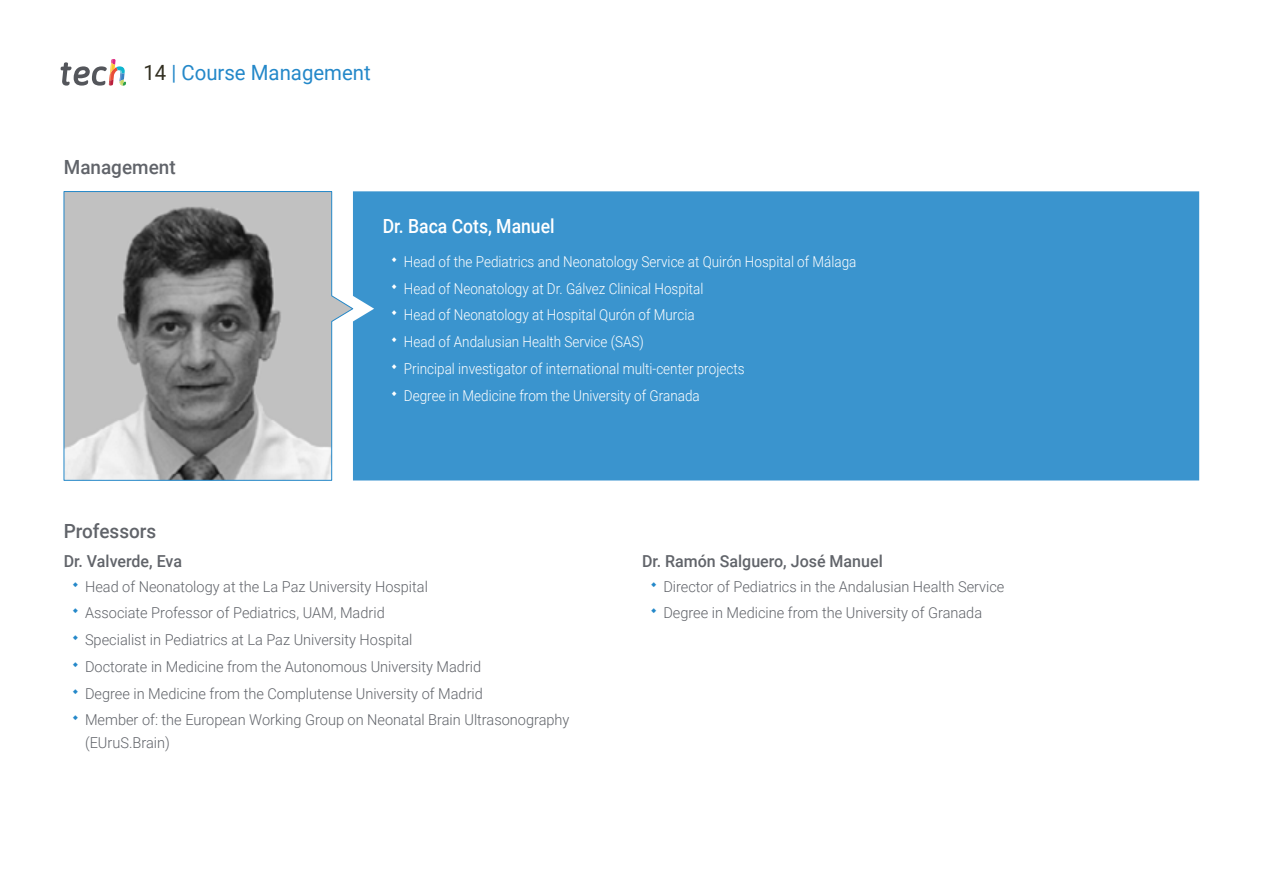
<style>
.page{position:relative;width:1263px;height:893px;background:#fff}
.page>*{position:absolute;margin:0;border:0;box-sizing:border-box;transform-origin:0 0}
.t1{font:21px "Roboto";color:#2488c9}
.t2{font:500 19.5px "Roboto";color:#61646a}
.t3{font:500 19.5px "Roboto";color:#fff;scale:.9 1}
.t4{font:500 16.5px "Roboto";color:#61646a}
.t5{font:300 15px/26.7px "Roboto";color:#61646a}
.t6{font:300 15px/26.7px "Roboto";color:#fff;scale:.9 1}
.s1{color:#312e20}
</style>
<div class="page">
<div style="left:353px;top:191px;width:846px;height:289px;background:#3a94ce"></div>
<svg style="left:64px;top:191px;width:289px;height:290px;background:#a3a4a5"></svg>
<svg style="left:61px;top:59px;width:65px;height:27px"></svg>
<svg style="left:392px;top:257px;width:4px;height:5px"></svg>
<svg style="left:392px;top:284px;width:4px;height:5px"></svg>
<svg style="left:392px;top:310px;width:4px;height:5px"></svg>
<svg style="left:392px;top:337px;width:4px;height:5px"></svg>
<svg style="left:392px;top:364px;width:4px;height:5px"></svg>
<svg style="left:392px;top:391px;width:4px;height:5px"></svg>
<h1 class="t1" style="left:144px;top:57px;width:229px"><span class="s1">14</span> | Course Management</h1>
<h2 class="t2" style="left:64px;top:154px;width:113px">Management</h2>
<h2 class="t2" style="left:64px;top:517px;width:94px">Professors</h2>
<h2 class="t3" style="left:383px;top:212px;width:192px">Dr. Baca Cots, Manuel</h2>
<p class="t6" style="left:404px;top:247px;width:504px">Head of the Pediatrics and Neonatology Service at Quirón Hospital of Málaga Head of Neonatology at Dr. Gálvez Clinical Hospital<br>Head of Neonatology at Hospital Qurón of Murcia<br>Head of Andalusian Health Service (SAS)<br>Principal investigator of international multi-center projects<br>Degree in Medicine from the University of Granada</p>
<p class="t4" style="left:64px;top:550px;width:120px">Dr. Valverde, Eva</p>
<p class="t5" style="left:85px;top:572px;width:486px">Head of Neonatology at the La Paz University Hospital<br>Associate Professor of Pediatrics, UAM, Madrid<br>Specialist in Pediatrics at La Paz University Hospital<br>Doctorate in Medicine from the Autonomous University Madrid<br>Degree in Medicine from the Complutense University of Madrid<br>Member of: the European Working Group on Neonatal Brain Ultrasonography</p>
<p class="t5" style="left:85px;top:729px;width:86px">(EUruS.Brain)</p>
<p class="t4" style="left:642px;top:550px;width:242px">Dr. Ramón Salguero, José Manuel</p>
<p class="t5" style="left:663px;top:572px;width:343px">Director of Pediatrics in the Andalusian Health Service<br>Degree in Medicine from the University of Granada</p>
</div>
